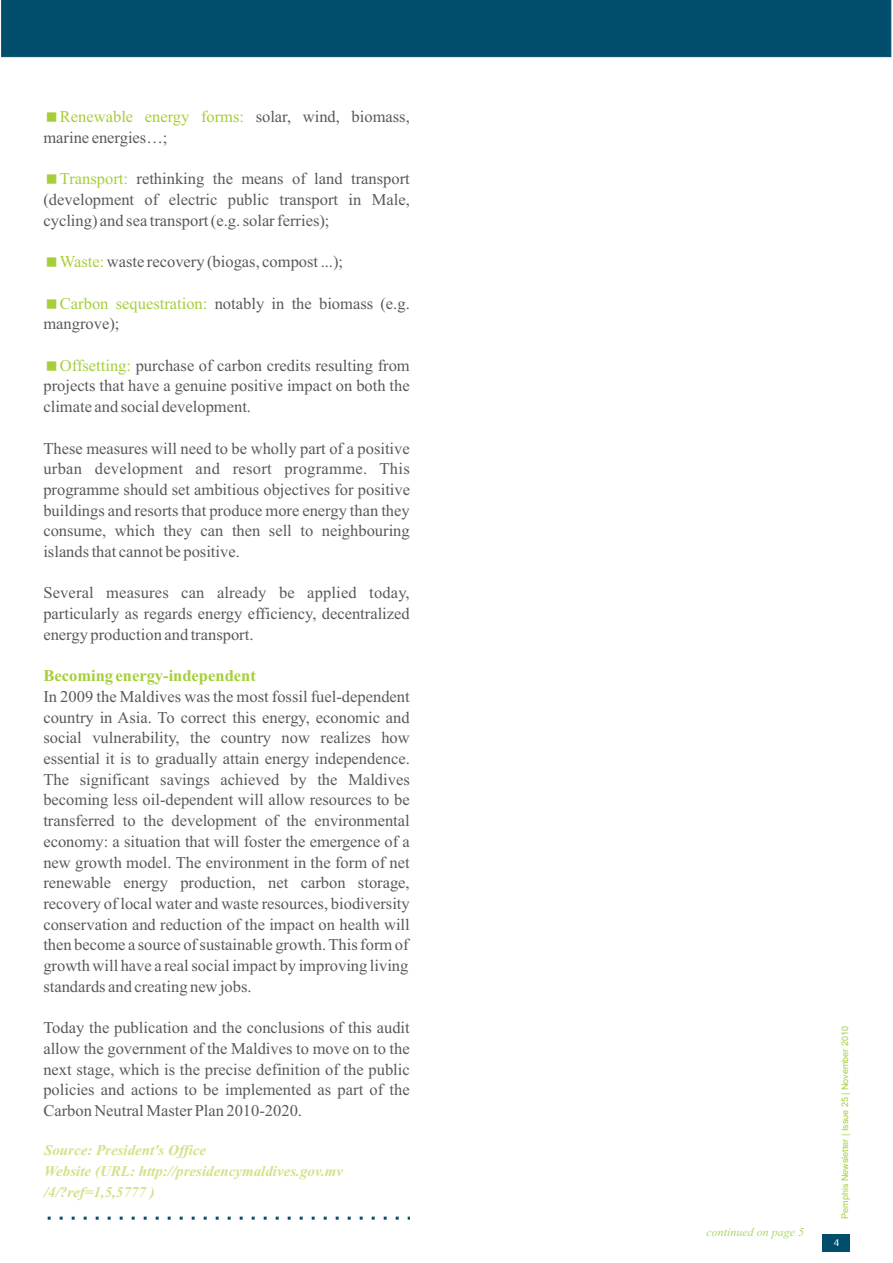
<style>
.page{position:relative;width:893px;height:1263px;background:#fff}
.page>*{position:absolute;margin:0;border:0;box-sizing:border-box;transform-origin:0 0}
.t1{font:16.5px/20.7px "Times New Roman";color:#58595b;text-align:justify}
.t2{font:16.5px "Times New Roman";color:#a6ce39}
.t3{font:700 16.5px "Times New Roman";color:#a6ce39}
.t4{font:italic 700 15px/20.7px "Times New Roman";color:#d2e288}
.t5{font:15px "Iris UPC";color:#fff}
.t6{font:italic 12px "Times New Roman";color:#aad767}
.t7{font:9px "Arial";color:#a6ce39}
.s1{color:#a6ce39}
</style>
<div class="page">
<div style="left:1px;top:0;width:890px;height:57px;background:#004e6b;border:1px solid #004e6b"></div>
<div style="left:822px;top:1234px;width:28px;height:17px;background:#004e6b"></div>
<svg style="left:48px;top:1216px;width:362px;height:3px"></svg>
<p class="t2" style="left:60px;top:111px;width:186px">Renewable energy forms:</p>
<p class="t1" style="left:256px;top:108px;width:156px">solar, wind, biomass,</p>
<p class="t1" style="left:43px;top:129px;width:126px">marine energies…;</p>
<p class="t1" style="left:43px;top:170px;width:368px;text-indent:93px">rethinking the means of land transport (development of electric public transport in Male, cycling) and sea transport (e.g. solar ferries);</p>
<p class="t2" style="left:60px;top:173px;width:70px">Transport:</p>
<p class="t1" style="left:60px;top:253px;width:285px"><span class="s1">Waste:</span> waste recovery (biogas, compost ...);</p>
<p class="t1" style="left:60px;top:294px;width:351px"><span class="s1">Carbon sequestration:</span> notably in the biomass (e.g.</p>
<p class="t1" style="left:43px;top:315px;width:78px">mangrove);</p>
<p class="t1" style="left:60px;top:356px;width:351px"><span class="s1">Offsetting:</span> purchase of carbon credits resulting from</p>
<p class="t1" style="left:43px;top:377px;width:368px">projects that have a genuine positive impact on both the climate and social development.</p>
<p class="t1" style="left:43px;top:439px;width:368px">These measures will need to be wholly part of a positive urban development and resort programme. This programme should set ambitious objectives for positive buildings and resorts that produce more energy than they consume, which they can then sell to neighbouring islands that cannot be positive.</p>
<p class="t1" style="left:43px;top:584px;width:368px">Several measures can already be applied today, particularly as regards energy efficiency, decentralized energy production and transport.</p>
<p class="t3" style="left:43px;top:670px;width:214px">Becoming energy-independent</p>
<p class="t1" style="left:43px;top:688px;width:368px">In 2009 the Maldives was the most fossil fuel-dependent country in Asia. To correct this energy, economic and social vulnerability, the country now realizes how essential it is to gradually attain energy independence.<br>The significant savings achieved by the Maldives becoming less oil-dependent will allow resources to be transferred to the development of the environmental economy: a situation that will foster the emergence of a new growth model. The environment in the form of net renewable energy production, net carbon storage, recovery of local water and waste resources, biodiversity conservation and reduction of the impact on health will then become a source of sustainable growth. This form of growth will have a real social impact by improving living standards and creating new jobs.</p>
<p class="t1" style="left:43px;top:1019px;width:368px">Today the publication and the conclusions of this audit allow the government of the Maldives to move on to the next stage, which is the precise definition of the public policies and actions to be implemented as part of the Carbon Neutral Master Plan 2010-2020.</p>
<p class="t4" style="left:44px;top:1142px;width:301px">Source: President's Office<br>Website (URL: http://presidencymaldives.gov.mv /4/?ref=1,5,5777 )</p>
<p class="t6" style="left:706px;top:1228px;width:99px">continued on page 5</p>
<p class="t7" style="left:842px;top:1219px;width:194px;rotate:-90deg">Pemphis Newsletter | Issue 25 | November 2010</p>
<p class="t5" style="left:834px;top:1234px;width:7px">4</p>
</div>
